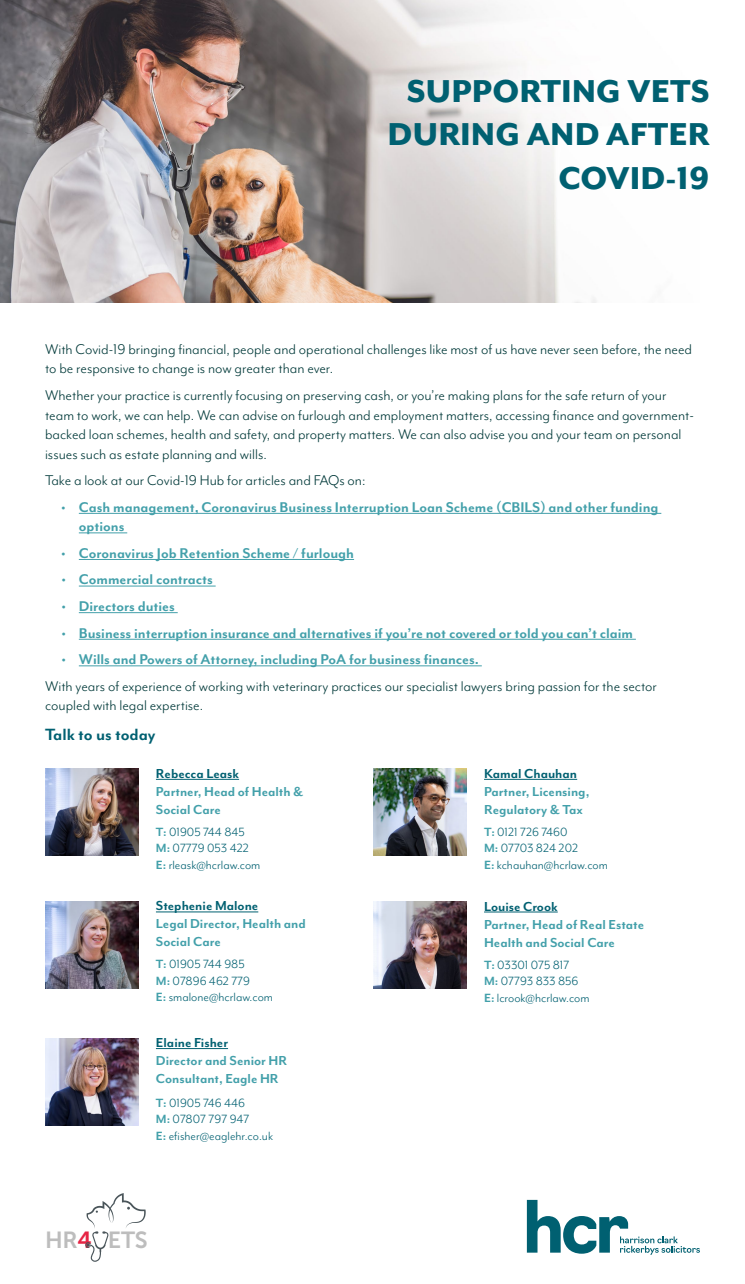
<style>
.page{position:relative;width:745px;height:1284px;background:#fff}
.page>*{position:absolute;margin:0;border:0;box-sizing:border-box;transform-origin:0 0}
.t1{font:800 36.5px/43.8px "Mr Eaves Mod OT";color:#006071;text-align:right}
.t2{font:23.25px "Museo Sans 700";letter-spacing:-.01em;color:#bdbdbd}
.t3{font:700 18.75px "Mr Eaves Mod OT";color:#006071}
.t4{font:16.25px/19.5px "Mr Eaves Mod OT";color:#023a3a}
.t5{font:700 16.25px/19.5px "Mr Eaves Mod OT";color:#43a0aa}
.t6{font:700 15px/18px "Mr Eaves Mod OT";color:#43a0aa}
.t7{font:700 15px "Mr Eaves Mod OT";color:#006071}
.t8{font:13.75px/16.5px "Mr Eaves Mod OT";color:#006071}
.s1{font-weight:700;color:#43a0aa}
.s2{color:#e62444}
</style>
<div class="page">
<img style="left:0;top:0;width:597px;height:302px">
<hr style="left:79px;top:513px;width:582px;height:1px;background:#43a0aa">
<hr style="left:79px;top:532px;width:48px;height:1px;background:#43a0aa">
<hr style="left:79px;top:559px;width:275px;height:1px;background:#43a0aa">
<hr style="left:79px;top:586px;width:136px;height:1px;background:#43a0aa">
<hr style="left:79px;top:612px;width:99px;height:1px;background:#43a0aa">
<hr style="left:79px;top:639px;width:556px;height:1px;background:#43a0aa">
<hr style="left:79px;top:665px;width:402px;height:1px;background:#43a0aa">
<svg style="left:526px;top:1199px;width:173px;height:56px"></svg>
<svg style="left:85px;top:1193px;width:61px;height:68px"></svg>
<img style="left:45px;top:901px;width:93px;height:87px">
<hr style="left:156px;top:911px;width:102px;height:1px;background:#006071">
<img style="left:45px;top:769px;width:93px;height:87px">
<hr style="left:156px;top:779px;width:83px;height:1px;background:#006071">
<img style="left:373px;top:769px;width:93px;height:87px">
<hr style="left:483px;top:779px;width:93px;height:1px;background:#006071">
<img style="left:373px;top:901px;width:93px;height:87px">
<hr style="left:483px;top:911px;width:74px;height:1px;background:#006071">
<img style="left:45px;top:1038px;width:93px;height:87px">
<hr style="left:156px;top:1048px;width:72px;height:1px;background:#006071">
<h1 class="t1" style="left:387px;top:69px;width:323px">SUPPORTING VETS<br>DURING AND AFTER<br>COVID-19</h1>
<p class="t4" style="left:45px;top:339px;width:648px">With Covid-19 bringing financial, people and operational challenges like most of us have never seen before, the need to be responsive to change is now greater than ever.</p>
<p class="t4" style="left:45px;top:386px;width:650px">Whether your practice is currently focusing on preserving cash, or you’re making plans for the safe return of your team to work, we can help. We can advise on furlough and employment matters, accessing finance and government&shy;backed loan schemes, health and safety, and property matters. We can also advise you and your team on personal issues such as estate planning and wills.</p>
<p class="t4" style="left:45px;top:471px;width:322px">Take a look at our Covid-19 Hub for articles and FAQs on:</p>
<p class="t5" style="left:79px;top:497px;width:580px;text-indent:-18px">• Cash management, Coronavirus Business Interruption Loan Scheme (CBILS) and other funding options</p>
<p class="t5" style="left:61px;top:543px;width:294px">• Coronavirus Job Retention Scheme / furlough</p>
<p class="t5" style="left:61px;top:570px;width:153px">• Commercial contracts</p>
<p class="t5" style="left:61px;top:596px;width:115px">• Directors duties</p>
<p class="t5" style="left:61px;top:623px;width:573px">• Business interruption insurance and alternatives if you’re not covered or told you can’t claim</p>
<p class="t5" style="left:61px;top:650px;width:419px">• Wills and Powers of Attorney, including PoA for business finances.</p>
<p class="t4" style="left:45px;top:676px;width:613px">With years of experience of working with veterinary practices our specialist lawyers bring passion for the sector coupled with legal expertise.</p>
<p class="t3" style="left:45px;top:724px;width:112px">Talk to us today</p>
<p class="t7" style="left:156px;top:765px;width:85px">Rebecca Leask</p>
<p class="t6" style="left:156px;top:782px;width:149px">Partner, Head of Health &amp;<br>Social Care</p>
<p class="t8" style="left:156px;top:823px;width:106px"><span class="s1">T:</span> 01905 744 845<br><span class="s1">M:</span> 07779 053 422<br><span class="s1">E:</span> rleask@hcrlaw.com</p>
<p class="t7" style="left:156px;top:898px;width:104px">Stephenie Malone</p>
<p class="t6" style="left:156px;top:915px;width:151px">Legal Director, Health and<br>Social Care</p>
<p class="t8" style="left:156px;top:956px;width:119px"><span class="s1">T:</span> 01905 744 985<br><span class="s1">M:</span> 07896 462 779<br><span class="s1">E:</span> smalone@hcrlaw.com</p>
<p class="t7" style="left:156px;top:1034px;width:74px">Elaine Fisher</p>
<p class="t6" style="left:156px;top:1051px;width:133px">Director and Senior HR<br>Consultant, Eagle HR</p>
<p class="t8" style="left:156px;top:1094px;width:119px"><span class="s1">T:</span> 01905 746 446<br><span class="s1">M:</span> 07807 797 947<br><span class="s1">E:</span> efisher@eaglehr.co.uk</p>
<h2 class="t2" style="left:45px;top:1226px;width:104px">HR<span class="s2">4</span> ETS</h2>
<p class="t7" style="left:483px;top:765px;width:95px">Kamal Chauhan</p>
<p class="t6" style="left:483px;top:782px;width:107px">Partner, Licensing,<br>Regulatory &amp; Tax</p>
<p class="t8" style="left:483px;top:823px;width:125px"><span class="s1">T:</span> 0121 726 7460<br><span class="s1">M:</span> 07703 824 202<br><span class="s1">E:</span> kchauhan@hcrlaw.com</p>
<p class="t7" style="left:483px;top:898px;width:75px">Louise Crook</p>
<p class="t6" style="left:483px;top:915px;width:161px">Partner, Head of Real Estate<br>Health and Social Care</p>
<p class="t8" style="left:483px;top:956px;width:107px"><span class="s1">T:</span> 03301 075 817<br><span class="s1">M:</span> 07793 833 856<br><span class="s1">E:</span> lcrook@hcrlaw.com</p>
</div>
